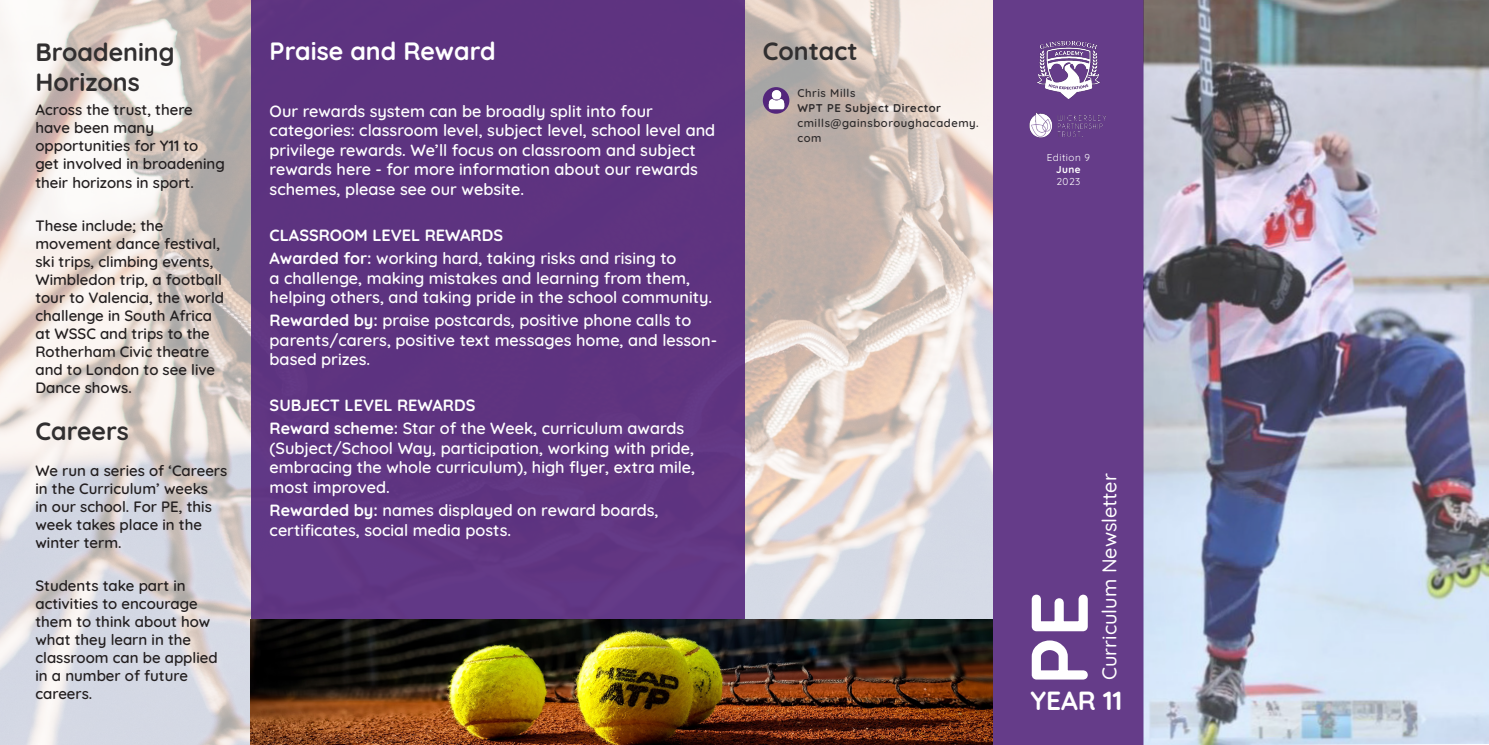
<style>
.page{position:relative;width:1489px;height:745px;background:#fff}
.page>*{position:absolute;margin:0;border:0;box-sizing:border-box;transform-origin:0 0}
.t1{font:700 80px "Quicksand";color:#fff}
.t2{font:700 26.25px "Quicksand";color:#fff}
.t3{font:700 25px/30px "Quicksand";color:#312f30}
.t4{font:700 25px "Quicksand";color:#fff}
.t5{font:500 20px "Quicksand";color:#fff}
.Bullets{font:600 16.25px/19.5px "Quicksand";color:#fff}
.Bullets-2{font:700 16.25px "Quicksand";color:#fff}
.Bullets-3{font:600 15px/18px "Quicksand";color:#231f20}
.t6{font:600 11.25px/15px "Quicksand";letter-spacing:.05em;color:#2e2b2c}
.t7{font:700 11.25px "Quicksand";letter-spacing:.05em;color:#2e2b2c}
.t8{font:10px "Quicksand";letter-spacing:.05em;color:#fff}
.t9{font:700 10px "Quicksand";color:#fff}
.s1{font-weight:700}
</style>
<div class="page">
<div style="left:992px;top:0;width:151px;height:744px;background:#653c89"></div>
<img style="left:0;top:0;width:992px;height:744px">
<div style="left:251px;top:0;width:493px;height:744px;background:#5e3380"></div>
<img style="left:1143px;top:0;width:345px;height:744px">
<img style="left:1029px;top:113px;width:77px;height:24px">
<svg style="left:762px;top:87px;width:27px;height:27px"></svg>
<img style="left:765px;top:89px;width:22px;height:21px">
<img style="left:1037px;top:41px;width:63px;height:58px">
<img style="left:251px;top:619px;width:741px;height:125px">
<p class="t3" style="left:35px;top:34px;width:141px">Broadening<br>Horizons</p>
<p class="Bullets-3" style="left:35px;top:101px;width:191px">Across the trust, there have been many opportunities for Y11 to get involved in broadening their horizons in sport.</p>
<p class="Bullets-3" style="left:35px;top:216px;width:190px">These include; the movement dance festival, ski trips, climbing events,<br>Wimbledon trip, a football tour to Valencia, the world challenge in South Africa at WSSC and trips to the<br>Rotherham Civic theatre and to London to see live<br>Dance shows.</p>
<p class="t3" style="left:35px;top:413px;width:95px">Careers</p>
<p class="Bullets-3" style="left:35px;top:461px;width:193px">We run a series of ‘Careers in the Curriculum’ weeks<br>in our school. For PE, this week takes place in the winter term.</p>
<p class="Bullets-3" style="left:35px;top:576px;width:184px">Students take part in activities to encourage them to think about how what they learn in the classroom can be applied in a number of future careers.</p>
<p class="t4" style="left:269px;top:32px;width:227px">Praise and Reward</p>
<p class="t3" style="left:762px;top:33px;width:96px">Contact</p>
<p class="Bullets" style="left:269px;top:101px;width:447px">Our rewards system can be broadly split into four categories: classroom level, subject level, school level and privilege rewards. We’ll focus on classroom and subject rewards here - for more information about our rewards schemes, please see our website.</p>
<p class="Bullets-2" style="left:269px;top:222px;width:235px">CLASSROOM LEVEL REWARDS</p>
<p class="Bullets" style="left:269px;top:248px;width:444px"><span class="s1">Awarded for:</span> working hard, taking risks and rising to<br>a challenge, making mistakes and learning from them, helping others, and taking pride in the school community.</p>
<p class="Bullets" style="left:269px;top:310px;width:449px"><span class="s1">Rewarded by:</span> praise postcards, positive phone calls to parents/carers, positive text messages home, and lesson&shy;based prizes.</p>
<p class="Bullets-2" style="left:269px;top:392px;width:207px">SUBJECT LEVEL REWARDS</p>
<p class="Bullets" style="left:269px;top:418px;width:427px"><span class="s1">Reward scheme:</span> Star of the Week, curriculum awards (Subject/School Way, participation, working with pride, embracing the whole curriculum), high flyer, extra mile, most improved.</p>
<p class="Bullets" style="left:269px;top:500px;width:390px"><span class="s1">Rewarded by:</span> names displayed on reward boards, certificates, social media posts.</p>
<p class="t6" style="left:797px;top:85px;width:60px">Chris Mills</p>
<p class="t7" style="left:797px;top:99px;width:145px">WPT PE Subject Director</p>
<p class="t6" style="left:797px;top:115px;width:183px">cmills@gainsboroughacademy. com</p>
<p class="t8" style="left:1046px;top:149px;width:45px">Edition 9</p>
<p class="t9" style="left:1056px;top:161px;width:26px">June</p>
<p class="t8" style="left:1056px;top:173px;width:25px">2023</p>
<p class="t1" style="left:997px;top:685px;width:95px;rotate:-90deg">PE</p>
<p class="t5" style="left:1093px;top:679px;width:208px;rotate:-90deg">Curriculum Newsletter</p>
<p class="t2" style="left:1030px;top:679px;width:93px">YEAR 11</p>
</div>
